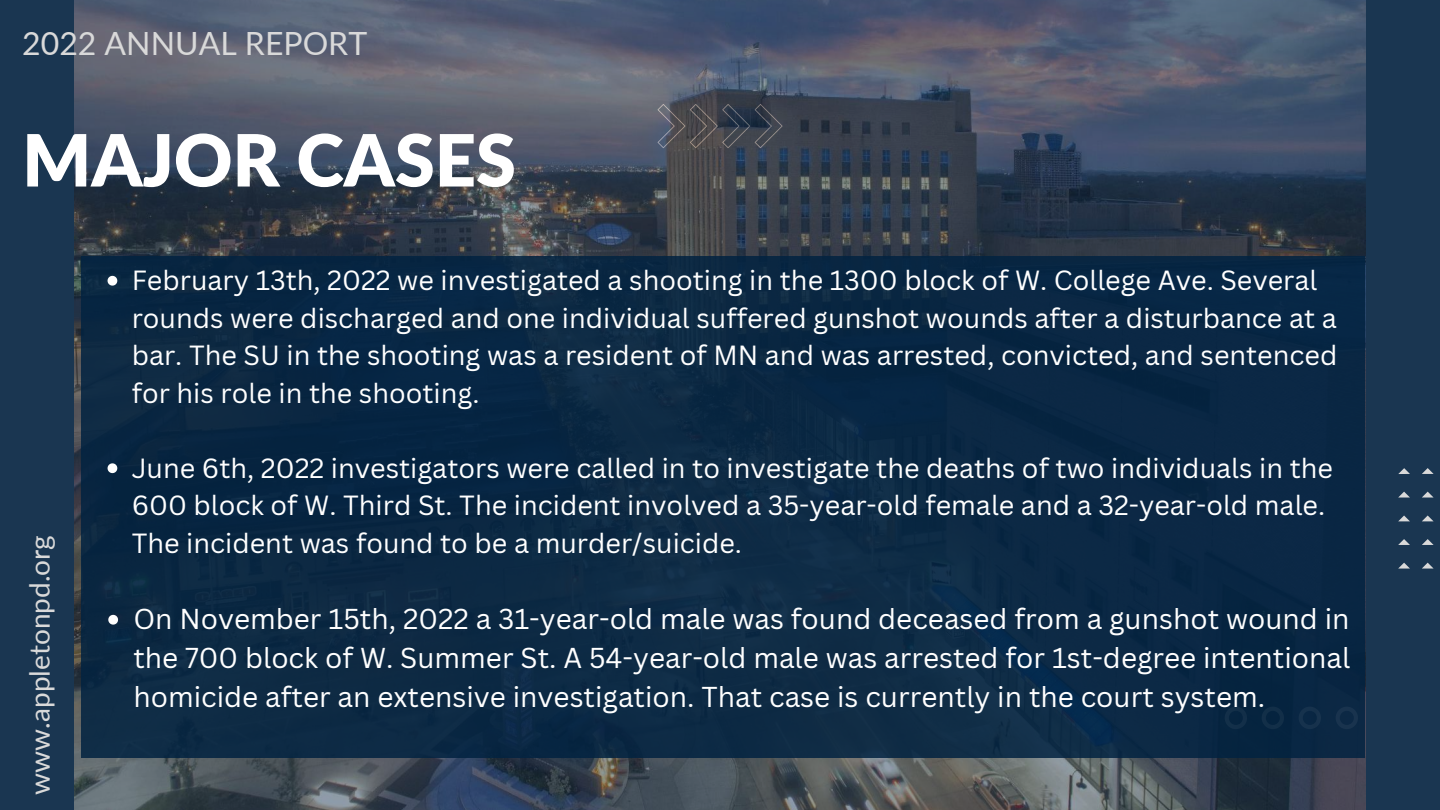
<style>
.page{position:relative;width:1440px;height:810px;background:#1a3651}
.page>*{position:absolute;margin:0;border:0;box-sizing:border-box;transform-origin:0 0}
.t1{font:900 72px "Lato";color:#fff}
.t2{font:32px "Lato";color:#d9d9d9}
.t3{font:28px/39px "Canva Sans";color:#fff;text-align:justify}
.t4{font:28px "Lato";color:#d9d9d9}
.t5{font:27px/37.5px "Canva Sans";color:#fff}
</style>
<div class="page">
<svg style="left:1398px;top:468px;width:12px;height:6px"></svg>
<svg style="left:1398px;top:492px;width:12px;height:6px"></svg>
<svg style="left:1398px;top:516px;width:12px;height:5px"></svg>
<svg style="left:1398px;top:539px;width:12px;height:6px"></svg>
<svg style="left:1398px;top:563px;width:12px;height:6px"></svg>
<svg style="left:1422px;top:468px;width:12px;height:6px"></svg>
<svg style="left:1422px;top:492px;width:12px;height:6px"></svg>
<svg style="left:1422px;top:515px;width:11px;height:6px"></svg>
<svg style="left:1422px;top:539px;width:12px;height:6px"></svg>
<svg style="left:1422px;top:563px;width:12px;height:6px"></svg>
<img style="left:75px;top:0;width:1290px;height:810px">
<div style="left:81px;top:256px;width:1283px;height:501px;background:#0b2844"></div>
<svg style="left:108px;top:276px;width:9px;height:10px"></svg>
<svg style="left:108px;top:463px;width:9px;height:10px"></svg>
<svg style="left:108px;top:615px;width:10px;height:10px"></svg>
<p class="t2" style="left:22px;top:23px;width:346px">2022 ANNUAL REPORT</p>
<h1 class="t1" style="left:22px;top:115px;width:495px">MAJOR CASES</h1>
<p class="t4" style="left:22px;top:795px;width:261px;rotate:-90deg">www.appletonpd.org</p>
<p class="t5" style="left:132px;top:261px;width:1207px">February 13th, 2022 we investigated a shooting in the 1300 block of W. College Ave. Several rounds were discharged and one individual suffered gunshot wounds after a disturbance at a bar. The SU in the shooting was a resident of MN and was arrested, convicted, and sentenced for his role in the shooting.</p>
<p class="t5" style="left:132px;top:448px;width:1203px">June 6th, 2022 investigators were called in to investigate the deaths of two individuals in the<br>600 block of W. Third St. The incident involved a 35-year-old female and a 32-year-old male.<br>The incident was found to be a murder/suicide.</p>
<p class="t3" style="left:133px;top:599px;width:1218px">On November 15th, 2022 a 31-year-old male was found deceased from a gunshot wound in the 700 block of W. Summer St. A 54-year-old male was arrested for 1st-degree intentional homicide after an extensive investigation. That case is currently in the court system.</p>
</div>
